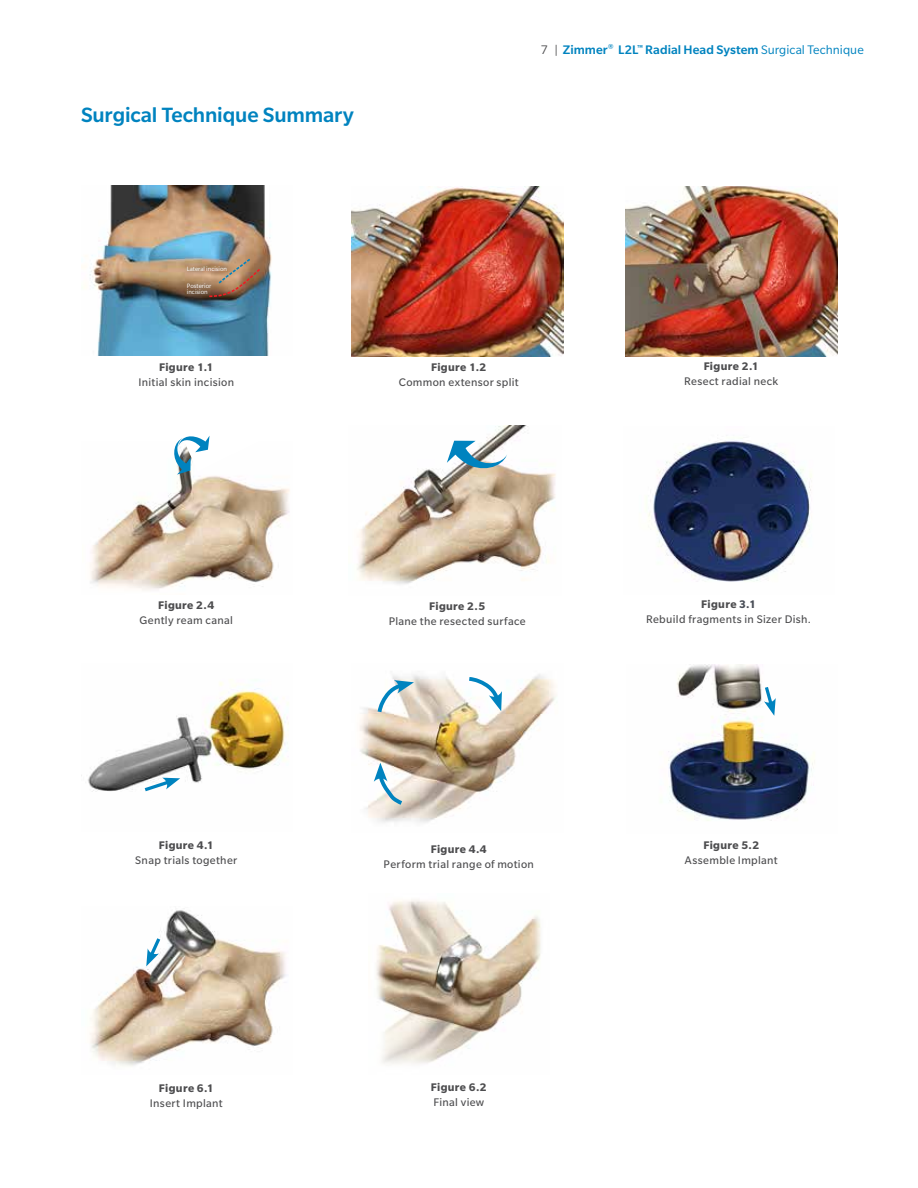
<style>
.page{position:relative;width:918px;height:1188px;background:#fff}
.page>*{position:absolute;margin:0;border:0;box-sizing:border-box;transform-origin:0 0}
.t1{font:500 22.5px "Slate Pro";letter-spacing:-.01em;color:#0083bf}
.t2{font:500 13.5px "Slate Pro";letter-spacing:.005em;color:#0083bf}
.t3{font:12px/15px "Slate Pro";letter-spacing:.03em;color:#4d4d4f;text-align:center}
.t4{font:700 12px "Slate Pro";letter-spacing:.03em;color:#4d4d4f}
.t5{font:6.9px/6.8px "Slate Pro";color:#fff}
.s1{font-weight:400;color:#4d4d4f}
.s2{font-weight:400}
.s3{font-weight:700}
.s4{font-weight:700;color:#474c55}
</style>
<div class="page">
<img style="left:357px;top:425px;width:199px;height:159px">
<img style="left:648px;top:441px;width:164px;height:141px">
<img style="left:90px;top:186px;width:182px;height:169px">
<img style="left:668px;top:665px;width:147px;height:156px">
<img style="left:81px;top:682px;width:208px;height:110px">
<img style="left:90px;top:910px;width:196px;height:156px">
<img style="left:352px;top:186px;width:211px;height:170px">
<img style="left:359px;top:674px;width:197px;height:149px">
<img style="left:626px;top:187px;width:211px;height:170px">
<img style="left:90px;top:475px;width:200px;height:115px">
<svg style="left:208px;top:258px;width:54px;height:40px"></svg>
<div style="left:183px;top:261px;width:48px;height:38px;background:#4d4d4f;opacity:.35"></div>
<svg style="left:447px;top:441px;width:60px;height:32px"></svg>
<svg style="left:141px;top:778px;width:39px;height:14px"></svg>
<svg style="left:146px;top:935px;width:17px;height:31px"></svg>
<svg style="left:762px;top:683px;width:14px;height:33px"></svg>
<svg style="left:174px;top:436px;width:36px;height:39px"></svg>
<svg style="left:374px;top:763px;width:32px;height:45px"></svg>
<svg style="left:375px;top:680px;width:39px;height:36px"></svg>
<svg style="left:465px;top:675px;width:37px;height:36px"></svg>
<img style="left:376px;top:900px;width:165px;height:164px">
<h1 class="t1" style="left:81px;top:102px;width:275px">Surgical Technique Summary</h1>
<p class="t2" style="left:541px;top:43px;width:324px"><span class="s1">7 |</span> Zimmer<sup>®</sup> L2L<sup>™</sup> Radial Head System <span class="s2">Surgical Technique</span></p>
<p class="t5" style="left:187px;top:265px;width:42px">Lateral incision</p>
<p class="t5" style="left:187px;top:282px;width:26px">Posterior incision</p>
<p class="t4" style="left:159px;top:360px;width:56px">Figure 1.1</p>
<p class="t3" style="left:139px;top:374px;width:97px">Initial skin incision</p>
<p class="t4" style="left:431px;top:361px;width:57px">Figure 1.2</p>
<p class="t3" style="left:399px;top:375px;width:122px">Common extensor split</p>
<p class="t4" style="left:704px;top:360px;width:56px">Figure 2.1</p>
<p class="t3" style="left:684px;top:374px;width:96px">Resect radial neck</p>
<p class="t4" style="left:158px;top:599px;width:58px">Figure 2.4</p>
<p class="t3" style="left:140px;top:613px;width:95px">Gently ream canal</p>
<p class="t4" style="left:429px;top:600px;width:58px">Figure 2.5</p>
<p class="t3" style="left:389px;top:614px;width:139px">Plane the resected surface</p>
<p class="t3" style="left:646px;top:597px;width:167px"><span class="s3">Figure</span> <span class="s4">3.1<br></span>Rebuild fragments in Sizer Dish.</p>
<p class="t4" style="left:159px;top:838px;width:56px">Figure 4.1</p>
<p class="t3" style="left:135px;top:853px;width:104px">Snap trials together</p>
<p class="t4" style="left:159px;top:1081px;width:56px">Figure 6.1</p>
<p class="t3" style="left:150px;top:1096px;width:74px">Insert Implant</p>
<p class="t4" style="left:431px;top:842px;width:57px">Figure 4.4</p>
<p class="t3" style="left:384px;top:856px;width:152px">Perform trial range of motion</p>
<p class="t4" style="left:431px;top:1081px;width:57px">Figure 6.2</p>
<p class="t3" style="left:433px;top:1095px;width:52px">Final view</p>
<p class="t4" style="left:703px;top:838px;width:57px">Figure 5.2</p>
<p class="t3" style="left:685px;top:852px;width:94px">Assemble Implant</p>
</div>
